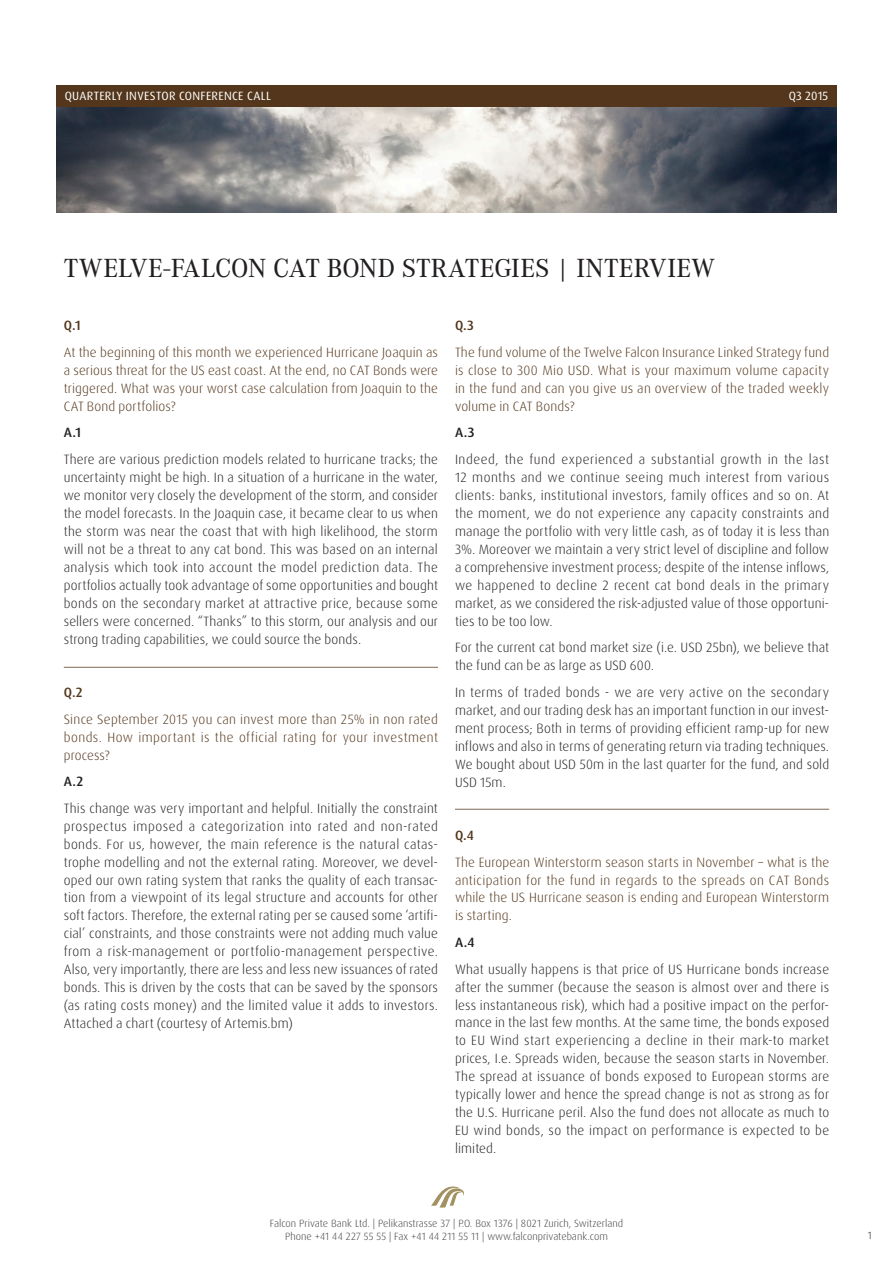
<style>
.page{position:relative;width:893px;height:1263px;background:#fff}
.page>*{position:absolute;margin:0;border:0;box-sizing:border-box;transform-origin:0 0}
.t1{font:500 27px "Corporate A";color:#231f20}
.t2{font:300 13.5px/18px "Dax Pro";letter-spacing:.01em;color:#231f20;text-align:justify}
.t3{font:300 13.5px/18px "Dax Pro";letter-spacing:.01em;color:#53361b;text-align:justify}
.t4{font:500 13.5px "Dax Pro";color:#53361b}
.t5{font:500 13.5px "Dax Pro";color:#231f20}
.t6{font:12px "Dax Pro";letter-spacing:.025em;color:#fff}
.t7{font:300 10.5px/12.6px "Dax Pro";color:#3e3e3f;text-align:center}
.t8{font:300 10.5px "Dax Pro";color:#231f20}
</style>
<div class="page">
<img style="left:56px;top:106px;width:781px;height:107px">
<svg style="left:431px;top:1186px;width:33px;height:21px"></svg>
<div style="left:56px;top:85px;width:781px;height:21px;background:#53361b"></div>
<hr style="left:64px;top:667px;width:374px;height:1px;background:#7e6854">
<hr style="left:455px;top:809px;width:374px;height:1px;background:#7e6854">
<p class="t6" style="left:65px;top:88px;width:208px">QUARTERLY INVESTOR CONFERENCE CALL</p>
<p class="t6" style="left:789px;top:88px;width:41px">Q3 2015</p>
<h1 class="t1" style="left:64px;top:250px;width:653px">TWELVE-FALCON CAT BOND STRATEGIES | INTERVIEW</h1>
<p class="t4" style="left:455px;top:317px;width:21px">Q.3</p>
<p class="t3" style="left:455px;top:343px;width:376px">The fund volume of the Twelve Falcon Insurance Linked Strategy fund is close to 300 Mio USD. What is your maximum volume capacity in the fund and can you give us an overview of the traded weekly volume in CAT Bonds?</p>
<p class="t5" style="left:455px;top:424px;width:21px">A.3</p>
<p class="t2" style="left:455px;top:450px;width:376px">Indeed, the fund experienced a substantial growth in the last 12 months and we continue seeing much interest from various clients: banks, institutional investors, family offices and so on. At the moment, we do not experience any capacity constraints and manage the portfolio with very little cash, as of today it is less than 3%. Moreover we maintain a very strict level of discipline and follow a comprehensive investment process; despite of the intense inflows, we happened to decline 2 recent cat bond deals in the primary market, as we considered the risk-adjusted value of those opportuni&shy;ties to be too low.</p>
<p class="t2" style="left:455px;top:639px;width:376px">For the current cat bond market size (i.e. USD 25bn), we believe that the fund can be as large as USD 600.</p>
<p class="t2" style="left:455px;top:683px;width:376px">In terms of traded bonds - we are very active on the secondary market, and our trading desk has an important function in our invest&shy;ment process; Both in terms of providing efficient ramp-up for new inflows and also in terms of generating return via trading techniques.<br>We bought about USD 50m in the last quarter for the fund, and sold USD 15m.</p>
<p class="t4" style="left:64px;top:317px;width:18px">Q.1</p>
<p class="t3" style="left:64px;top:343px;width:376px">At the beginning of this month we experienced Hurricane Joaquin as a serious threat for the US east coast. At the end, no CAT Bonds were triggered. What was your worst case calculation from Joaquin to the CAT Bond portfolios?</p>
<p class="t5" style="left:64px;top:424px;width:19px">A.1</p>
<p class="t2" style="left:64px;top:450px;width:376px">There are various prediction models related to hurricane tracks; the uncertainty might be high. In a situation of a hurricane in the water, we monitor very closely the development of the storm, and consider the model forecasts. In the Joaquin case, it became clear to us when the storm was near the coast that with high likelihood, the storm will not be a threat to any cat bond. This was based on an internal analysis which took into account the model prediction data. The portfolios actually took advantage of some opportunities and bought bonds on the secondary market at attractive price, because some sellers were concerned. “Thanks” to this storm, our analysis and our strong trading capabilities, we could source the bonds.</p>
<p class="t4" style="left:64px;top:684px;width:20px">Q.2</p>
<p class="t3" style="left:64px;top:710px;width:376px">Since September 2015 you can invest more than 25% in non rated bonds. How important is the official rating for your investment process?</p>
<p class="t5" style="left:64px;top:773px;width:21px">A.2</p>
<p class="t2" style="left:64px;top:799px;width:376px">This change was very important and helpful. Initially the constraint prospectus imposed a categorization into rated and non-rated bonds. For us, however, the main reference is the natural catas&shy;trophe modelling and not the external rating. Moreover, we devel&shy;oped our own rating system that ranks the quality of each transac&shy;tion from a viewpoint of its legal structure and accounts for other soft factors. Therefore, the external rating per se caused some ‘artifi&shy;cial’ constraints, and those constraints were not adding much value from a risk-management or portfolio-management perspective.<br>Also, very importantly, there are less and less new issuances of rated bonds. This is driven by the costs that can be saved by the sponsors (as rating costs money) and the limited value it adds to investors.<br>Attached a chart (courtesy of Artemis.bm)</p>
<p class="t4" style="left:455px;top:826px;width:20px">Q.4</p>
<p class="t3" style="left:455px;top:853px;width:376px">The European Winterstorm season starts in November – what is the anticipation for the fund in regards to the spreads on CAT Bonds while the US Hurricane season is ending and European Winterstorm is starting.</p>
<p class="t5" style="left:455px;top:933px;width:21px">A.4</p>
<p class="t2" style="left:455px;top:960px;width:376px">What usually happens is that price of US Hurricane bonds increase after the summer (because the season is almost over and there is less instantaneous risk), which had a positive impact on the perfor&shy;mance in the last few months. At the same time, the bonds exposed to EU Wind start experiencing a decline in their mark-to market prices, I.e. Spreads widen, because the season starts in November.<br>The spread at issuance of bonds exposed to European storms are typically lower and hence the spread change is not as strong as for the U.S. Hurricane peril. Also the fund does not allocate as much to EU wind bonds, so the impact on performance is expected to be limited.</p>
<p class="t7" style="left:270px;top:1217px;width:355px">Falcon Private Bank Ltd. | Pelikanstrasse 37 | P.O. Box 1376 | 8021 Zurich, Switzerland<br>Phone +41 44 227 55 55 | Fax +41 44 211 55 11 | www.falconprivatebank.com</p>
<p class="t8" style="left:868px;top:1229px;width:6px">1</p>
</div>
